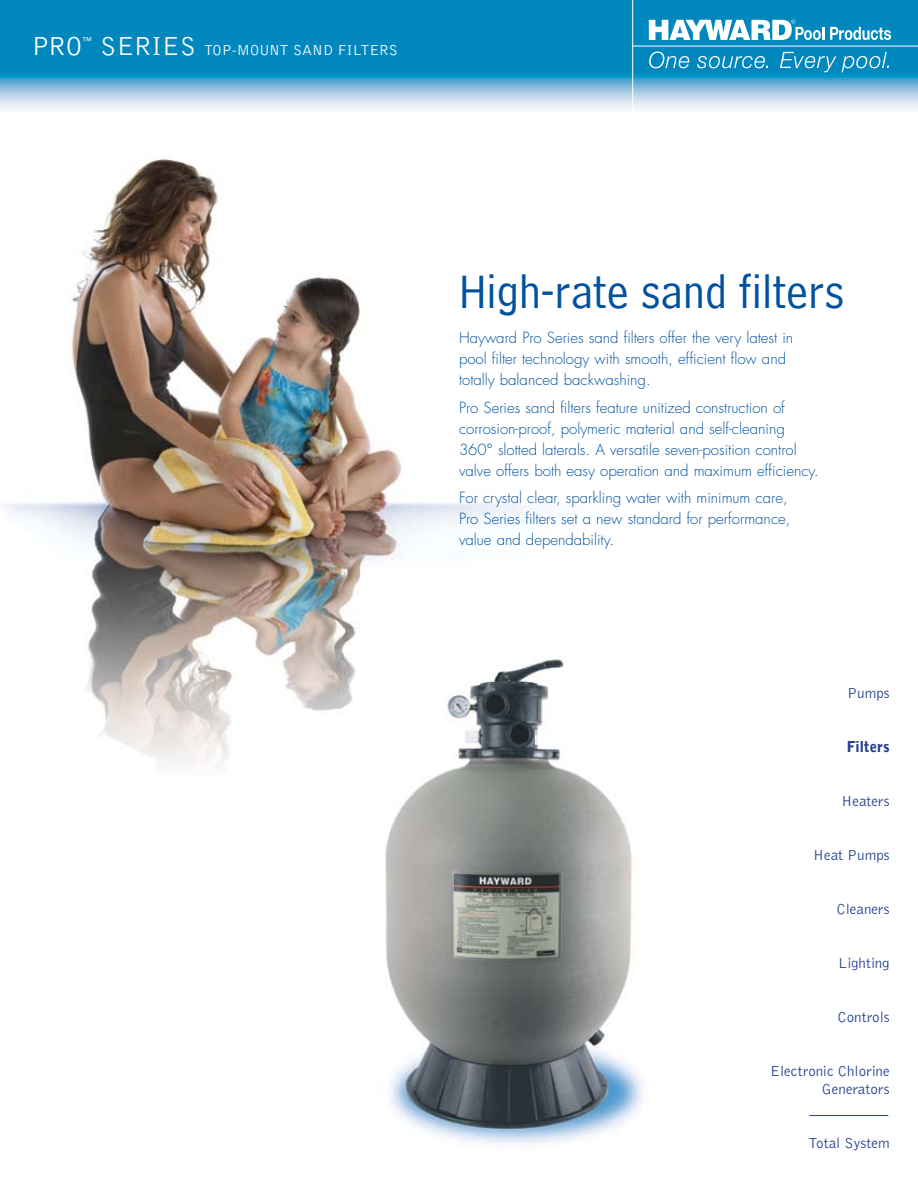
<style>
.page{position:relative;width:918px;height:1188px;background:#fff}
.page>*{position:absolute;margin:0;border:0;box-sizing:border-box;transform-origin:0 0}
.t1{font:49.5px "Bell Centennial Address";color:#00529f}
.t2{font:300 27px "Bell Gothic";color:#fff}
.t3{font:300 15px/21px "Futura";color:#00529f}
.t4{font:300 15px/18px "Bell Gothic";color:#24408f;text-align:right}
.t5{font:300 15px "Bell Gothic";color:#fff}
.t6{font:900 15px "Bell Gothic";color:#24408f}
.t7{font:300 9.75px "Bell Gothic";color:#fff}
.s1{font-size:27px}
</style>
<div class="page">
<img style="left:3px;top:158px;width:531px;height:609px">
<img style="left:351px;top:648px;width:292px;height:497px">
<svg style="left:0;top:0;width:918px;height:109px;background:#349dca"></svg>
<hr style="left:632px;top:46px;width:286px;height:1px;background:#fff">
<hr style="left:632px;top:0;width:1px;height:152px;background:#fff">
<hr style="left:809px;top:1115px;width:79px;height:1px;background:#24408f">
<svg style="left:649px;top:51px;width:40px;height:17px"></svg>
<svg style="left:697px;top:56px;width:71px;height:12px"></svg>
<svg style="left:780px;top:52px;width:56px;height:20px"></svg>
<svg style="left:842px;top:52px;width:47px;height:20px"></svg>
<svg style="left:649px;top:20px;width:175px;height:20px"></svg>
<svg style="left:830px;top:27px;width:61px;height:13px"></svg>
<h2 class="t2" style="left:31px;top:31px;width:52px">PRO</h2>
<p class="t7" style="left:82px;top:36px;width:11px">™</p>
<p class="t5" style="left:100px;top:42px;width:300px"><span class="s1">SERIES</span> TOP-MOUNT SAND FILTERS</p>
<h1 class="t1" style="left:459px;top:263px;width:387px">High-rate sand filters</h1>
<p class="t3" style="left:459px;top:327px;width:336px">Hayward Pro Series sand filters offer the very latest in pool filter technology with smooth, efficient flow and totally balanced backwashing.</p>
<p class="t3" style="left:459px;top:397px;width:361px">Pro Series sand filters feature unitized construction of corrosion-proof, polymeric material and self-cleaning 360° slotted laterals. A versatile seven-position control valve offers both easy operation and maximum efficiency.</p>
<p class="t3" style="left:459px;top:488px;width:333px">For crystal clear, sparkling water with minimum care,<br>Pro Series filters set a new standard for performance, value and dependability.</p>
<p class="t4" style="left:847px;top:684px;width:44px">Pumps</p>
<p class="t6" style="left:847px;top:738px;width:45px">Filters</p>
<p class="t4" style="left:842px;top:792px;width:50px">Heaters</p>
<p class="t4" style="left:813px;top:846px;width:78px">Heat Pumps</p>
<p class="t4" style="left:837px;top:900px;width:55px">Cleaners</p>
<p class="t4" style="left:838px;top:954px;width:53px">Lighting</p>
<p class="t4" style="left:838px;top:1008px;width:54px">Controls</p>
<p class="t4" style="left:770px;top:1062px;width:121px">Electronic Chlorine<br>Generators</p>
<p class="t4" style="left:809px;top:1134px;width:83px">Total System</p>
</div>
